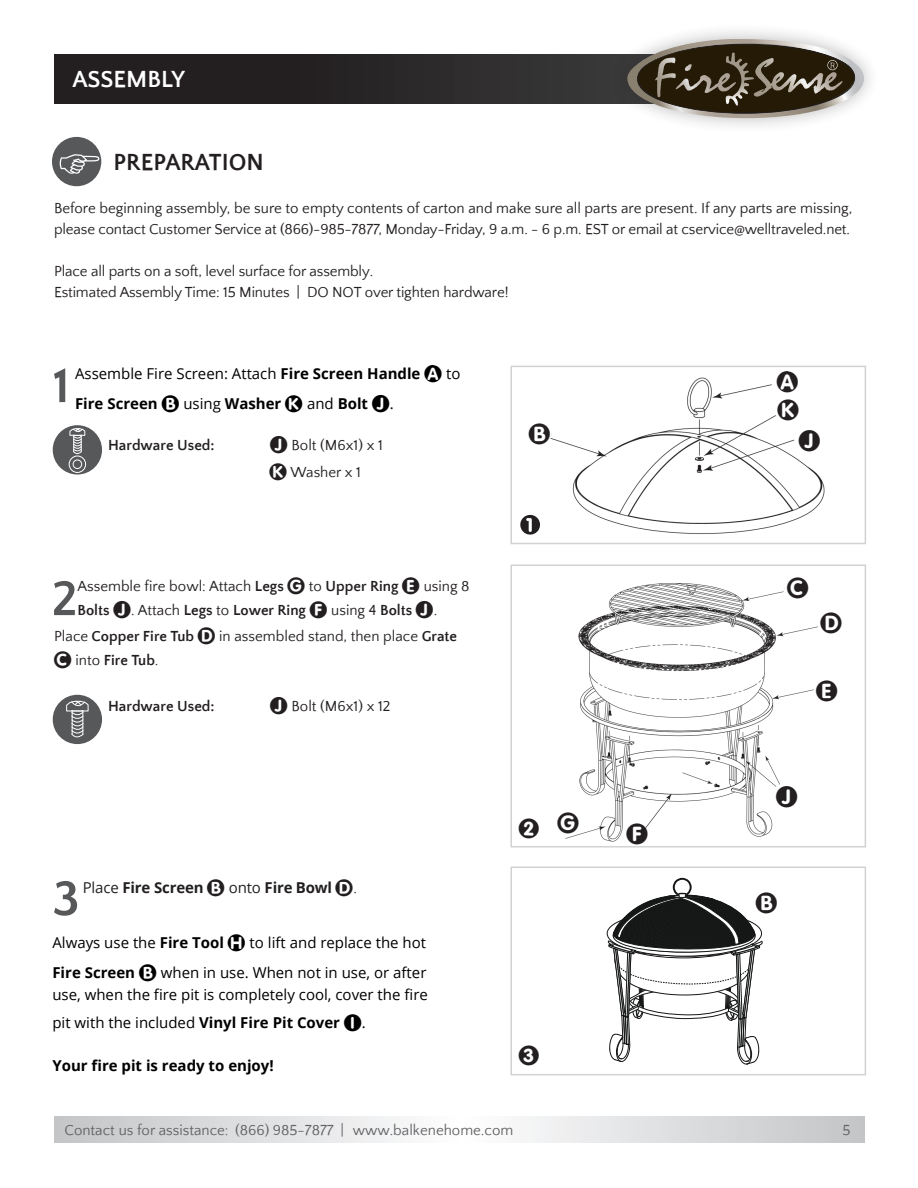
<style>
.page{position:relative;width:918px;height:1188px;background:#fff}
.page>*{position:absolute;margin:0;border:0;box-sizing:border-box;transform-origin:0 0}
.t1{font:700 51.3px "Quattrocento Sans";color:#57585a}
.t2{font:25.8px/30.6px "Circled";color:#231f20}
.t3{font:24.45px "Circled";color:#231f20}
.t4{font:700 24px "Quattrocento Sans";color:#231f20}
.t5{font:700 24px "Quattrocento Sans";color:#fff}
.t6{font:15px/21px "Quattrocento Sans";letter-spacing:-.01em;color:#231f20}
.t7{font:15px/29.4px "Open Sans";color:#000}
.t8{font:15px "Quattrocento Sans";color:#636366}
.t9{font:700 15px "Open Sans";letter-spacing:-.01em;color:#231f20}
.t10{font:700 15px "Quattrocento Sans";color:#231f20}
.t11{font:700 15px "Open Sans";color:#000}
.s1{font-weight:700}
.s2{font-family:"Circled";font-size:21px}
.s3{font-weight:400}
.s4{font-family:"Circled";font-weight:400;font-size:21px}
.s5{font-family:"Quattrocento Sans";font-weight:400}
</style>
<div class="page">
<svg style="left:54px;top:54px;width:557px;height:49px;background:#292627"></svg>
<svg style="left:54px;top:1116px;width:811px;height:27px"></svg>
<div style="left:611px;top:22px;width:269px;height:113px;background:#231f20;opacity:.3"></div>
<svg style="left:627px;top:39px;width:237px;height:79px;background:#6f685b"></svg>
<div style="left:52px;top:137px;width:49px;height:49px;background:#57585a;border-radius:50%"></div>
<svg style="left:60px;top:154px;width:39px;height:20px"></svg>
<svg style="left:520px;top:515px;width:20px;height:20px"></svg>
<img style="left:550px;top:377px;width:275px;height:157px">
<div style="left:510px;top:366px;width:356px;height:178px;border:2px solid #d1d2d4"></div>
<img style="left:565px;top:583px;width:253px;height:259px">
<div style="left:510px;top:565px;width:356px;height:282px;border:2px solid #d1d2d4"></div>
<div style="left:510px;top:866px;width:356px;height:209px;border:2px solid #d1d2d4"></div>
<div style="left:53px;top:425px;width:49px;height:50px;background:#57585a;border-radius:50%"></div>
<svg style="left:69px;top:428px;width:17px;height:45px"></svg>
<div style="left:53px;top:695px;width:49px;height:49px;background:#57585a;border-radius:50%"></div>
<svg style="left:66px;top:701px;width:23px;height:37px"></svg>
<svg style="left:606px;top:878px;width:157px;height:187px"></svg>
<h3 class="t5" style="left:72px;top:67px;width:31px">Assem</h3>
<h3 class="t5" style="left:147px;top:67px;width:38px">bly</h3>
<h3 class="t4" style="left:114px;top:150px;width:152px">PREPARATION</h3>
<p class="t6" style="left:54px;top:198px;width:800px">Before beginning assembly, be sure to empty contents of carton and make sure all parts are present. If any parts are missing, please contact Customer Service at (866)-985-7877, Monday-Friday, 9 a.m. - 6 p.m. EST or email at cservice@welltraveled.net.</p>
<p class="t6" style="left:54px;top:261px;width:456px">Place all parts on a soft, level surface for assembly.<br>Estimated Assembly Time: 15 Minutes | DO NOT over tighten hardware!</p>
<h1 class="t1" style="left:53px;top:359px;width:19px">1</h1>
<p class="t7" style="left:75px;top:359px;width:387px">Assemble Fire Screen: Attach <span class="s1">Fire Screen Handle</span> <span class="s2">A</span> to<br><span class="s1">Fire Screen</span> <span class="s2">B</span> using <span class="s1">Washer</span> <span class="s2">K</span> and <span class="s1">Bolt</span> <span class="s2">J</span>.</p>
<p class="t10" style="left:108px;top:437px;width:108px">Hardware Used:</p>
<p class="t6" style="left:270px;top:432px;width:115px;line-height:27px"><span class="s2">J</span> Bolt (M6x1) x 1<br><span class="s2">K</span> Washer x 1</p>
<h1 class="t1" style="left:52px;top:572px;width:27px">2</h1>
<p class="t6" style="left:78px;top:575px;width:394px;line-height:24.2px">Assemble fire bowl: Attach <span class="s1">legs</span> <span class="s2">G</span> to <span class="s1">Upper Ring</span> <span class="s2">E</span> using 8 <span class="s1">bolts</span> <span class="s2">J</span>. Attach <span class="s1">legs</span> to <span class="s1">lower Ring</span> <span class="s2">F</span> using 4 <span class="s1">bolts</span> <span class="s2">J</span>.</p>
<p class="t6" style="left:54px;top:624px;width:404px;line-height:24.2px">Place <span class="s1">Copper Fire Tub</span> <span class="s2">D</span> in assembled stand, then place <span class="s1">Grate<br></span><span class="s2">C</span> into <span class="s1">Fire Tub</span>.</p>
<p class="t10" style="left:108px;top:698px;width:108px">Hardware Used:</p>
<p class="t6" style="left:270px;top:696px;width:122px"><span class="s2">J</span> Bolt (M6x1) x 12</p>
<h1 class="t1" style="left:53px;top:872px;width:29px">3</h1>
<p class="t9" style="left:83px;top:877px;width:276px"><span class="s3">Place</span> Fire Screen <span class="s4">B</span> <span class="s3">onto</span> Fire Bowl <span class="s4">D</span><span class="s5">.</span></p>
<p class="t7" style="left:52px;top:928px;width:376px">Always use the <span class="s1">Fire Tool</span> <span class="s2">H</span> to lift and replace the hot<br><span class="s1">Fire Screen</span> <span class="s2">B</span> when in use. When not in use, or after</p>
<p class="t7" style="left:52px;top:980px;width:377px;line-height:28.2px">use, when the fire pit is completely cool, cover the fire pit with the included <span class="s1">Vinyl Fire Pit Cover</span> <span class="s2">I</span>.</p>
<p class="t11" style="left:52px;top:1055px;width:223px">Your fire pit is ready to enjoy!</p>
<h2 class="t2" style="left:529px;top:420px;width:23px">B</h2>
<h3 class="t3" style="left:519px;top:815px;width:22px">2</h3>
<h2 class="t2" style="left:558px;top:809px;width:23px">G</h2>
<h3 class="t3" style="left:519px;top:1042px;width:22px">3</h3>
<p class="t8" style="left:64px;top:1122px;width:450px">Contact us for assistance: (866) 985-7877 | www.balkenehome.com</p>
<h2 class="t2" style="left:626px;top:820px;width:23px">F</h2>
<h2 class="t2" style="left:777px;top:368px;width:23px">A</h2>
<h2 class="t2" style="left:799px;top:396px;width:23px;text-indent:-21px">K<br>J</h2>
<h2 class="t2" style="left:787px;top:573px;width:23px">C</h2>
<h2 class="t2" style="left:820px;top:609px;width:23px">D</h2>
<h2 class="t2" style="left:816px;top:677px;width:23px">E</h2>
<h2 class="t2" style="left:776px;top:783px;width:23px">J</h2>
<h2 class="t2" style="left:756px;top:888px;width:23px">B</h2>
<p class="t8" style="left:842px;top:1122px;width:10px">5</p>
</div>
